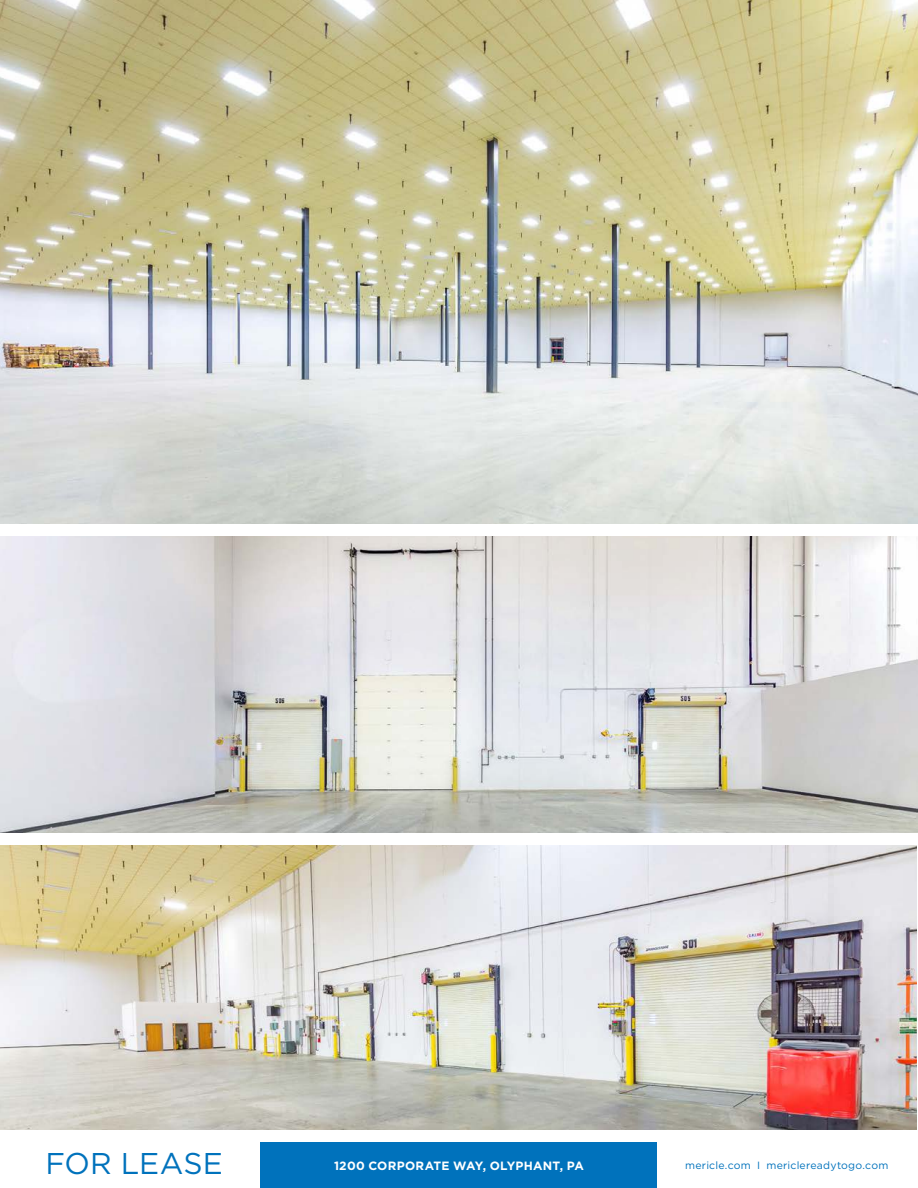
<style>
.page{position:relative;width:918px;height:1188px;background:#fff}
.page>*{position:absolute;margin:0;border:0;box-sizing:border-box;transform-origin:0 0}
.t1{font:30px "Gotham";color:#0072bc}
.t2{font:700 12px "Gotham";letter-spacing:.015em;color:#fff}
.t3{font:10.5px "Gotham";letter-spacing:.02em;color:#0072bc}
</style>
<div class="page">
<img style="left:0;top:845px;width:917px;height:285px">
<img style="left:0;top:0;width:918px;height:524px">
<div style="left:261px;top:1142px;width:396px;height:46px;background:#0072bc"></div>
<img style="left:0;top:536px;width:918px;height:297px">
<h1 class="t1" style="left:46px;top:1144px;width:179px">FOR LEASE</h1>
<p class="t2" style="left:334px;top:1158px;width:251px">1200 CORPORATE WAY, OLYPHANT, PA</p>
<p class="t3" style="left:685px;top:1158px;width:205px">mericle.com I mericlereadytogo.com</p>
</div>
